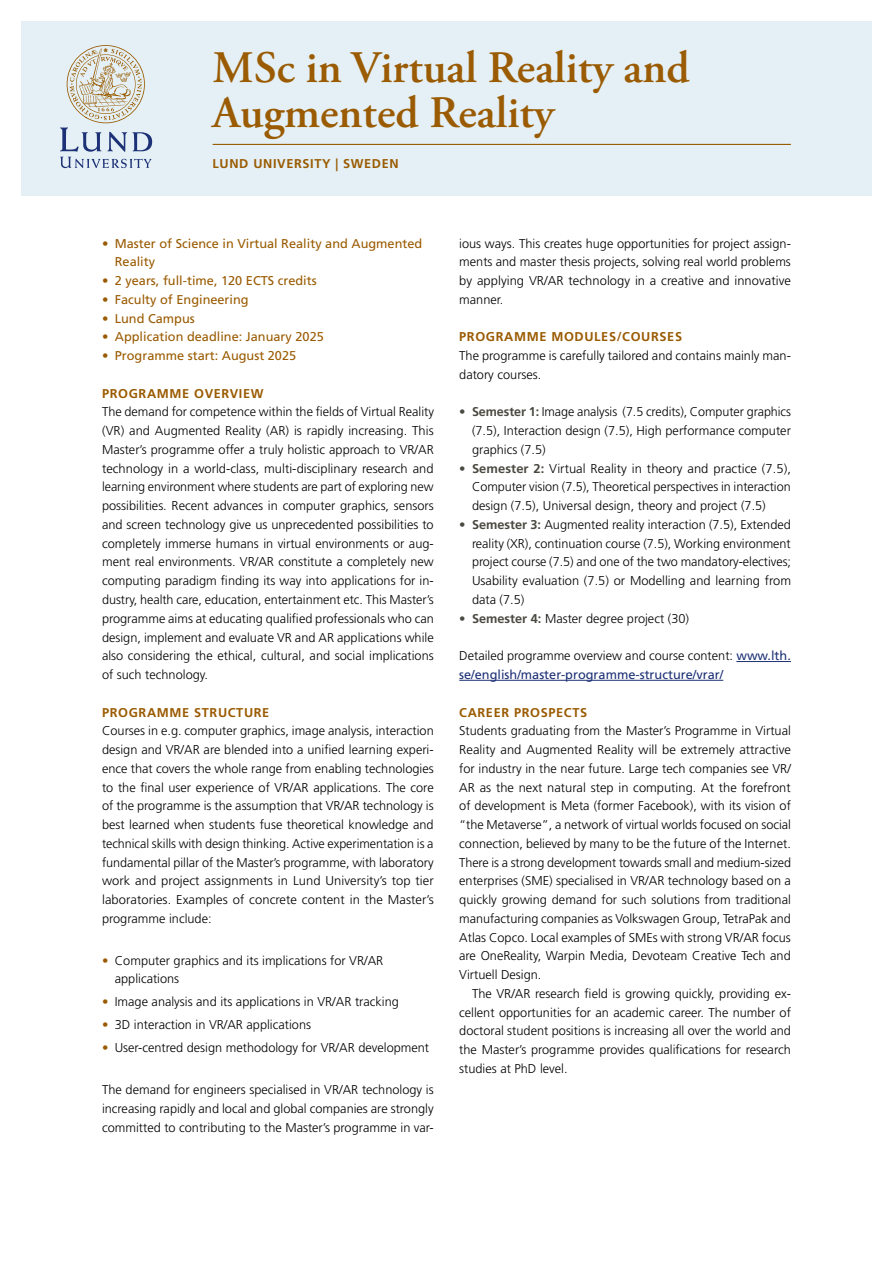
<style>
.page{position:relative;width:893px;height:1263px;background:#fff}
.page>*{position:absolute;margin:0;border:0;box-sizing:border-box;transform-origin:0 0}
.H1_Rubrik_30_p{font:600 45px/45px "Adobe Garamond Pro";color:#9a5b02}
.Svart_Brödtext_utan_indrag{font:300 12.75px/18.8px "Frutiger LT Std";color:#000;text-align:justify}
.Svart_Brödtext_med_indrag{font:300 12.75px/18.8px "Frutiger LT Std";color:#000;text-align:justify}
.t1{font:12.75px/18.8px "Frutiger LT Std";color:#9a5b02}
.Svart_Brödtext_utan_indrag-2{font:12.75px/18.8px "Frutiger LT Std";color:#1d3176}
.H2_Brons_Underrubrik{font:700 12.75px "Frutiger LT Std";letter-spacing:.05em;color:#9a5b02}
.Underrad{font:700 12.75px "Frutiger LT Std";letter-spacing:.05em;color:#9a5b02}
.s1{color:#9a5b02}
.s2{font-weight:700;color:#4a4941}
.s3{font-weight:300;color:#000}
</style>
<div class="page">
<div style="left:21px;top:21px;width:851px;height:175px;background:#e4f0f5"></div>
<svg style="left:60px;top:45px;width:92px;height:123px"></svg>
<hr style="left:213px;top:144px;width:578px;height:1px;background:#9a5b02">
<hr style="left:736px;top:661px;width:55px;height:1px;background:#1d3176">
<hr style="left:459px;top:680px;width:264px;height:1px;background:#1d3176">
<h1 class="H1_Rubrik_30_p" style="left:213px;top:46px;width:478px">MSc in Virtual Reality and<br>Augmented Reality</h1>
<p class="Underrad" style="left:213px;top:156px;width:188px">LUND UNIVERSITY | SWEDEN</p>
<p class="t1" style="left:115px;top:234px;width:309px;text-indent:-13px">• Master of Science in Virtual Reality and Augmented<br>Reality</p>
<p class="t1" style="left:102px;top:271px;width:216px">• 2 years, full-time, 120 ECTS credits</p>
<p class="t1" style="left:102px;top:290px;width:148px">• Faculty of Engineering</p>
<p class="t1" style="left:102px;top:309px;width:94px">• Lund Campus</p>
<p class="t1" style="left:102px;top:328px;width:223px">• Application deadline: January 2025</p>
<p class="t1" style="left:102px;top:346px;width:196px">• Programme start: August 2025</p>
<h2 class="H2_Brons_Underrubrik" style="left:102px;top:386px;width:163px">PROGRAMME OVERVIEW</h2>
<p class="Svart_Brödtext_utan_indrag" style="left:102px;top:403px;width:333px">The demand for competence within the fields of Virtual Reality (VR) and Augmented Reality (AR) is rapidly increasing. This Master’s programme offer a truly holistic approach to VR/AR technology in a world-class, multi-disciplinary research and learning environment where students are part of exploring new possibilities. Recent advances in computer graphics, sensors and screen technology give us unprecedented possibilities to completely immerse humans in virtual environments or aug&shy;ment real environments. VR/AR constitute a completely new computing paradigm finding its way into applications for in&shy;dustry, health care, education, entertainment etc. This Master’s programme aims at educating qualified professionals who can design, implement and evaluate VR and AR applications while also considering the ethical, cultural, and social implications of such technology.</p>
<h2 class="H2_Brons_Underrubrik" style="left:102px;top:705px;width:169px">PROGRAMME STRUCTURE</h2>
<p class="Svart_Brödtext_utan_indrag" style="left:102px;top:722px;width:333px">Courses in e.g. computer graphics, image analysis, interaction design and VR/AR are blended into a unified learning experi&shy;ence that covers the whole range from enabling technologies to the final user experience of VR/AR applications. The core of the programme is the assumption that VR/AR technology is best learned when students fuse theoretical knowledge and technical skills with design thinking. Active experimentation is a fundamental pillar of the Master’s programme, with laboratory work and project assignments in Lund University’s top tier laboratories. Examples of concrete content in the Master’s programme include:</p>
<p class="Svart_Brödtext_utan_indrag" style="left:115px;top:951px;width:270px;text-indent:-13px"><span class="s1">•</span> Computer graphics and its implications for VR/AR applications</p>
<p class="Svart_Brödtext_utan_indrag" style="left:102px;top:993px;width:298px"><span class="s1">•</span> Image analysis and its applications in VR/AR tracking</p>
<p class="Svart_Brödtext_utan_indrag" style="left:102px;top:1016px;width:211px"><span class="s1">•</span> 3D interaction in VR/AR applications</p>
<p class="Svart_Brödtext_utan_indrag" style="left:102px;top:1039px;width:329px"><span class="s1">•</span> User-centred design methodology for VR/AR development</p>
<p class="Svart_Brödtext_utan_indrag" style="left:102px;top:1080px;width:333px">The demand for engineers specialised in VR/AR technology is increasing rapidly and local and global companies are strongly committed to contributing to the Master’s programme in var-</p>
<p class="Svart_Brödtext_utan_indrag" style="left:459px;top:234px;width:333px">ious ways. This creates huge opportunities for project assign&shy;ments and master thesis projects, solving real world problems by applying VR/AR technology in a creative and innovative manner.</p>
<h2 class="H2_Brons_Underrubrik" style="left:459px;top:330px;width:224px">PROGRAMME MODULES/COURSES</h2>
<p class="Svart_Brödtext_utan_indrag" style="left:459px;top:347px;width:333px">The programme is carefully tailored and contains mainly man&shy;datory courses.</p>
<p class="Svart_Brödtext_utan_indrag" style="left:472px;top:403px;width:321px;text-indent:-13px"><span class="s2">• Semester 1:</span> Image analysis (7.5 credits), Computer graphics (7.5), Interaction design (7.5), High performance computer graphics (7.5)</p>
<p class="Svart_Brödtext_utan_indrag" style="left:472px;top:459px;width:321px;text-indent:-13px"><span class="s2">• Semester 2:</span> Virtual Reality in theory and practice (7.5), Computer vision (7.5), Theoretical perspectives in interaction design (7.5), Universal design, theory and project (7.5)</p>
<p class="Svart_Brödtext_utan_indrag" style="left:472px;top:515px;width:321px;text-indent:-13px"><span class="s2">• Semester 3:</span> Augmented reality interaction (7.5), Extended reality (XR), continuation course (7.5), Working environment project course (7.5) and one of the two mandatory-electives; Usability evaluation (7.5) or Modelling and learning from data (7.5)</p>
<p class="Svart_Brödtext_utan_indrag" style="left:459px;top:609px;width:231px"><span class="s2">• Semester 4:</span> Master degree project (30)</p>
<p class="Svart_Brödtext_utan_indrag-2" style="left:459px;top:646px;width:333px"><span class="s3">Detailed programme overview and course content:</span> www.lth. se/english/master-programme-structure/vrar/</p>
<h2 class="H2_Brons_Underrubrik" style="left:459px;top:705px;width:129px">CAREER PROSPECTS</h2>
<p class="Svart_Brödtext_utan_indrag" style="left:459px;top:722px;width:333px">Students graduating from the Master’s Programme in Virtual Reality and Augmented Reality will be extremely attractive for industry in the near future. Large tech companies see VR/ AR as the next natural step in computing. At the forefront of development is Meta (former Facebook), with its vision of “the Metaverse”, a network of virtual worlds focused on social connection, believed by many to be the future of the Internet.<br>There is a strong development towards small and medium-sized enterprises (SME) specialised in VR/AR technology based on a quickly growing demand for such solutions from traditional manufacturing companies as Volkswagen Group, TetraPak and Atlas Copco. Local examples of SMEs with strong VR/AR focus are OneReality, Warpin Media, Devoteam Creative Tech and Virtuell Design.</p>
<p class="Svart_Brödtext_med_indrag" style="left:459px;top:984px;width:333px;text-indent:13px">The VR/AR research field is growing quickly, providing ex&shy;cellent opportunities for an academic career. The number of doctoral student positions is increasing all over the world and the Master’s programme provides qualifications for research studies at PhD level.</p>
</div>
